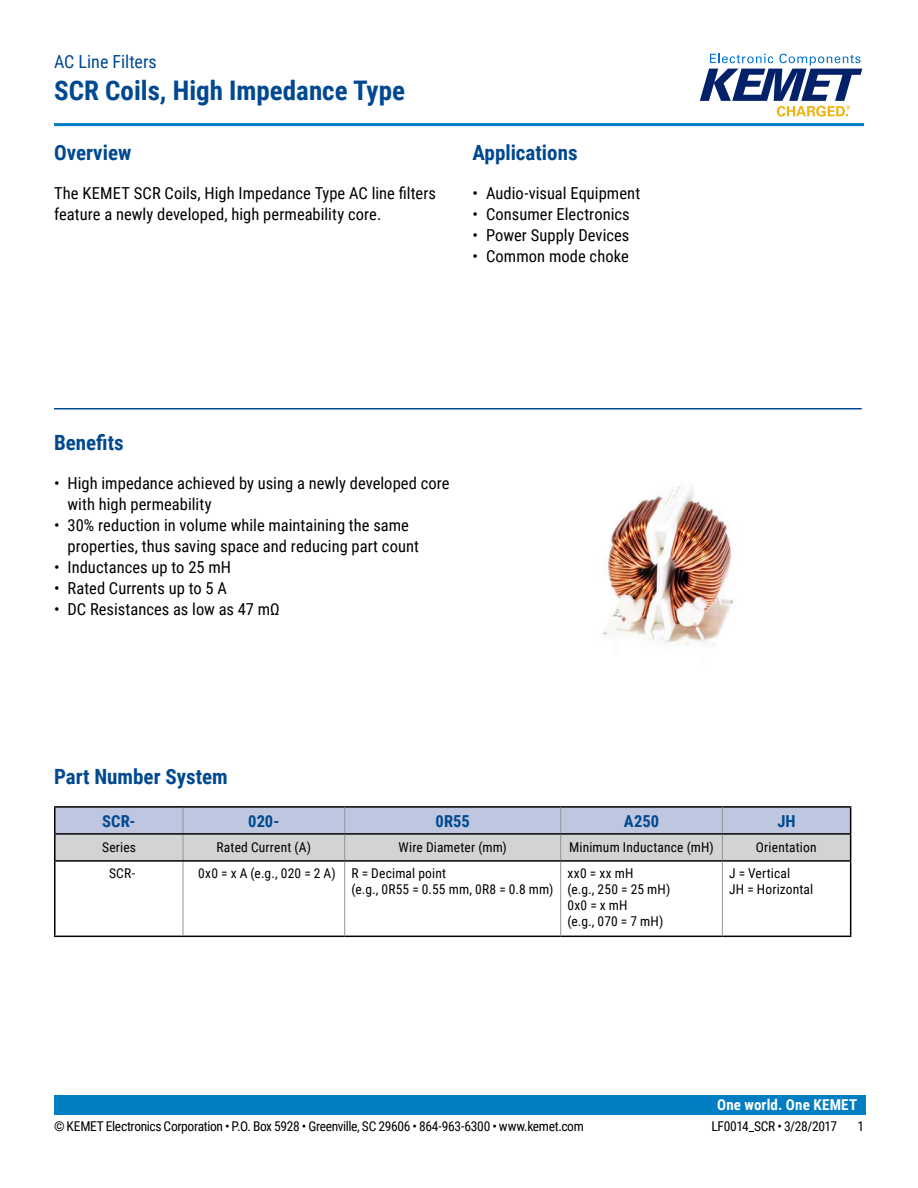
<style>
.page{position:relative;width:918px;height:1188px;background:#fff}
.page>*{position:absolute;margin:0;border:0;box-sizing:border-box;transform-origin:0 0}
.t1{font:700 27px "Roboto Condensed";color:#004990}
.t2{font:700 21px "Roboto Condensed";color:#004990}
.t3{font:18px "Roboto Condensed";color:#004990}
.t4{font:16.5px/21px "Roboto Condensed";letter-spacing:.005em;color:#000}
.t5{font:700 16.5px "Roboto Condensed";letter-spacing:.005em;color:#004990}
.t6{font:700 15px "Roboto Condensed";letter-spacing:.015em;color:#fff}
.t7{font:13.5px/16.2px "Roboto Condensed";letter-spacing:.01em;color:#000}
.t8{font:13.5px "Roboto Condensed";letter-spacing:-.025em;color:#000}
</style>
<div class="page">
<svg style="left:700px;top:54px;width:162px;height:63px"></svg>
<hr style="left:54px;top:123px;width:810px;height:3px;background:#007dc3">
<div style="left:54px;top:1095px;width:811px;height:20px;background:#007dc3"></div>
<hr style="left:54px;top:408px;width:808px;height:2px;background:#004990">
<hr style="left:54px;top:835px;width:2px;height:25px;background:#000">
<hr style="left:54px;top:862px;width:2px;height:74px;background:#000">
<hr style="left:54px;top:936px;width:129px;height:1px;background:#000">
<hr style="left:183px;top:936px;width:162px;height:1px;background:#000">
<hr style="left:345px;top:936px;width:216px;height:1px;background:#000">
<hr style="left:561px;top:936px;width:161px;height:1px;background:#000">
<hr style="left:722px;top:936px;width:129px;height:1px;background:#000">
<hr style="left:54px;top:806px;width:129px;height:2px;background:#000">
<hr style="left:54px;top:808px;width:2px;height:25px;background:#000">
<hr style="left:183px;top:806px;width:162px;height:2px;background:#000">
<hr style="left:345px;top:806px;width:216px;height:2px;background:#000">
<hr style="left:561px;top:806px;width:161px;height:2px;background:#000">
<hr style="left:722px;top:806px;width:129px;height:2px;background:#000">
<svg style="left:55px;top:807px;width:796px;height:129px"></svg>
<hr style="left:54px;top:860px;width:129px;height:2px;background:#000">
<hr style="left:183px;top:860px;width:162px;height:2px;background:#000">
<hr style="left:345px;top:860px;width:216px;height:2px;background:#000">
<hr style="left:561px;top:860px;width:161px;height:2px;background:#000">
<hr style="left:722px;top:860px;width:129px;height:2px;background:#000">
<hr style="left:54px;top:833px;width:129px;height:2px;background:#000">
<hr style="left:183px;top:833px;width:162px;height:2px;background:#000">
<hr style="left:345px;top:833px;width:216px;height:2px;background:#000">
<hr style="left:561px;top:833px;width:161px;height:2px;background:#000">
<hr style="left:722px;top:833px;width:129px;height:2px;background:#000">
<img style="left:603px;top:485px;width:131px;height:162px">
<p class="t3" style="left:54px;top:48px;width:104px">AC Line Filters</p>
<h1 class="t1" style="left:54px;top:71px;width:352px">SCR Coils, High Impedance Type</h1>
<p class="t2" style="left:54px;top:138px;width:79px">Overview</p>
<p class="t4" style="left:54px;top:182px;width:384px">The KEMET SCR Coils, High Impedance Type AC line filters feature a newly developed, high permeability core.</p>
<p class="t2" style="left:473px;top:138px;width:107px">Applications</p>
<p class="t4" style="left:473px;top:182px;width:169px">• Audio-visual Equipment</p>
<p class="t4" style="left:473px;top:203px;width:159px">• Consumer Electronics</p>
<p class="t4" style="left:473px;top:225px;width:158px">• Power Supply Devices</p>
<p class="t4" style="left:473px;top:246px;width:158px">• Common mode choke</p>
<p class="t2" style="left:54px;top:428px;width:71px">Benefits</p>
<p class="t4" style="left:67px;top:472px;width:384px;text-indent:-13px">• High impedance achieved by using a newly developed core with high permeability</p>
<p class="t4" style="left:67px;top:514px;width:353px;text-indent:-13px">• 30% reduction in volume while maintaining the same properties, thus saving space and reducing part count</p>
<p class="t4" style="left:54px;top:556px;width:179px">• Inductances up to 25 mH</p>
<p class="t4" style="left:54px;top:577px;width:175px">• Rated Currents up to 5 A</p>
<p class="t4" style="left:54px;top:598px;width:227px">• DC Resistances as low as 47 mΩ</p>
<p class="t2" style="left:54px;top:762px;width:175px">Part Number System</p>
<p class="t5" style="left:102px;top:809px;width:35px">SCR-</p>
<p class="t5" style="left:248px;top:809px;width:33px">020-</p>
<p class="t5" style="left:436px;top:809px;width:36px">0R55</p>
<p class="t5" style="left:624px;top:809px;width:37px">A250</p>
<p class="t5" style="left:777px;top:809px;width:20px">JH</p>
<p class="t7" style="left:102px;top:839px;width:35px">Series</p>
<p class="t7" style="left:217px;top:839px;width:96px">Rated Current (A)</p>
<p class="t7" style="left:399px;top:839px;width:110px">Wire Diameter (mm)</p>
<p class="t7" style="left:569px;top:839px;width:146px">Minimum Inductance (mH)</p>
<p class="t7" style="left:756px;top:839px;width:62px">Orientation</p>
<p class="t7" style="left:109px;top:864px;width:28px">SCR-</p>
<p class="t7" style="left:351px;top:864px;width:203px;text-indent:-153px">0x0 = x A (e.g., 020 = 2 A) R = Decimal point<br>(e.g., 0R55 = 0.55 mm, 0R8 = 0.8 mm)</p>
<p class="t7" style="left:567px;top:864px;width:104px">xx0 = xx mH<br>(e.g., 250 = 25 mH)<br>0x0 = x mH<br>(e.g., 070 = 7 mH)</p>
<p class="t7" style="left:729px;top:864px;width:86px">J = Vertical<br>JH = Horizontal</p>
<p class="t6" style="left:717px;top:1094px;width:142px">One world. One KEMET</p>
<p class="t8" style="left:54px;top:1116px;width:531px">© KEMET Electronics Corporation • P.O. Box 5928 • Greenville, SC 29606 • 864-963-6300 • www.kemet.com</p>
<p class="t8" style="left:711px;top:1116px;width:127px">LF0014_SCR • 3/28/2017</p>
<p class="t7" style="left:857px;top:1117px;width:8px">1</p>
</div>
